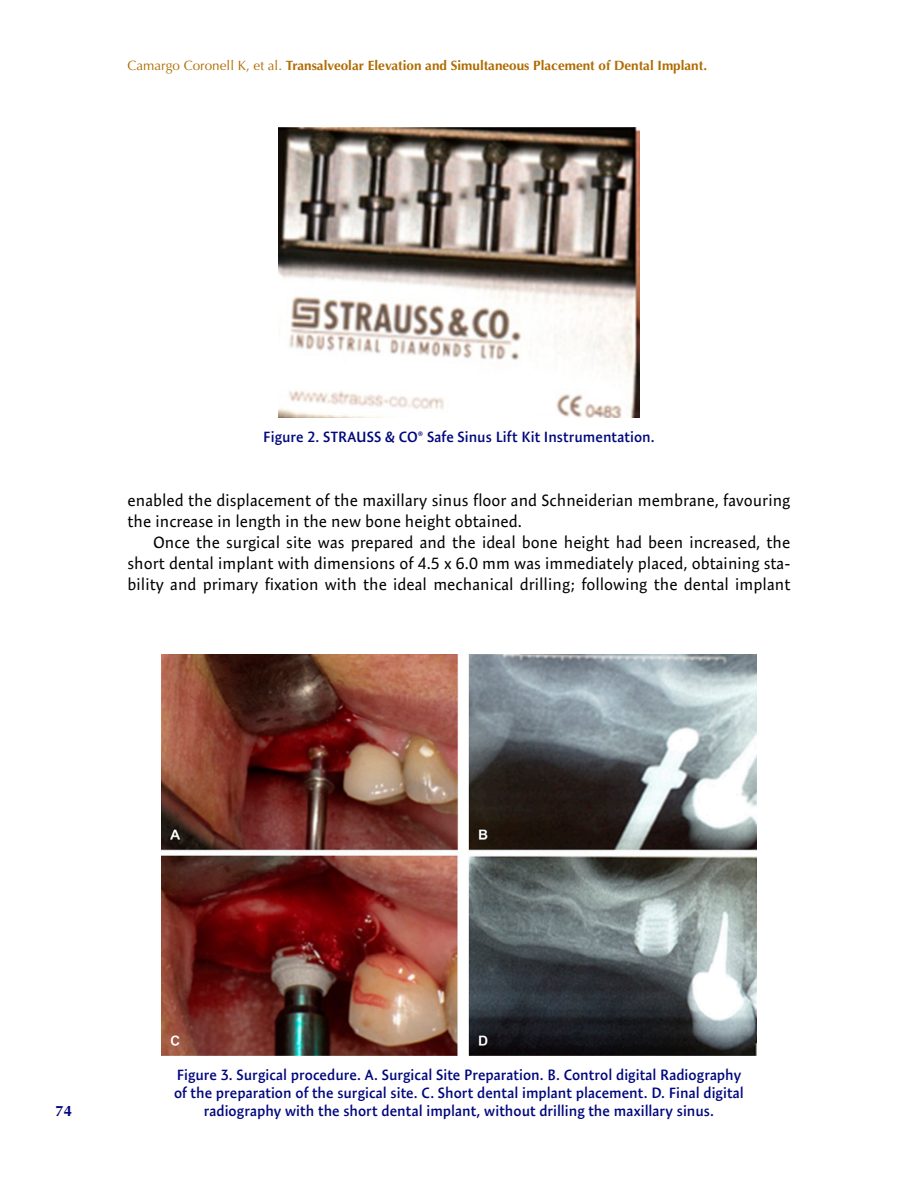
<style>
.page{position:relative;width:918px;height:1188px;background:#fff}
.page>*{position:absolute;margin:0;border:0;box-sizing:border-box;transform-origin:0 0}
.texto_ingles{font:16.5px/21px "Expo Sans Pro";color:#000}
.pie_de_figura{font:600 15px/18px "Expo Sans Pro";color:#00077c;text-align:center}
.t1{font:700 15px "Optima";color:#00077c}
.t2{font:700 13.5px "Optima";color:#af6c00}
.s1{font-weight:400}
</style>
<div class="page">
<img style="left:161px;top:654px;width:596px;height:401px">
<img style="left:279px;top:128px;width:360px;height:289px">
<p class="t2" style="left:128px;top:58px;width:581px"><span class="s1">Camargo Coronell K, et al.</span> Transalveolar Elevation and Simultaneous Placement of Dental Implant.</p>
<p class="pie_de_figura" style="left:263px;top:427px;width:393px">Figure 2. STRAUSS &amp; CO® Safe Sinus Lift Kit Instrumentation.</p>
<p class="texto_ingles" style="left:128px;top:489px;width:664px">enabled the displacement of the maxillary sinus floor and Schneiderian membrane, favouring the increase in length in the new bone height obtained.</p>
<p class="texto_ingles" style="left:128px;top:531px;width:664px;text-align:justify;text-indent:26px">Once the surgical site was prepared and the ideal bone height had been increased, the short dental implant with dimensions of 4.5 x 6.0 mm was immediately placed, obtaining sta&shy;bility and primary fixation with the ideal mechanical drilling; following the dental implant</p>
<p class="t1" style="left:55px;top:1102px;width:18px">74</p>
<p class="pie_de_figura" style="left:174px;top:1065px;width:571px">Figure 3. Surgical procedure. A. Surgical Site Preparation. B. Control digital Radiography of the preparation of the surgical site. C. Short dental implant placement. D. Final digital radiography with the short dental implant, without drilling the maxillary sinus.</p>
</div>
